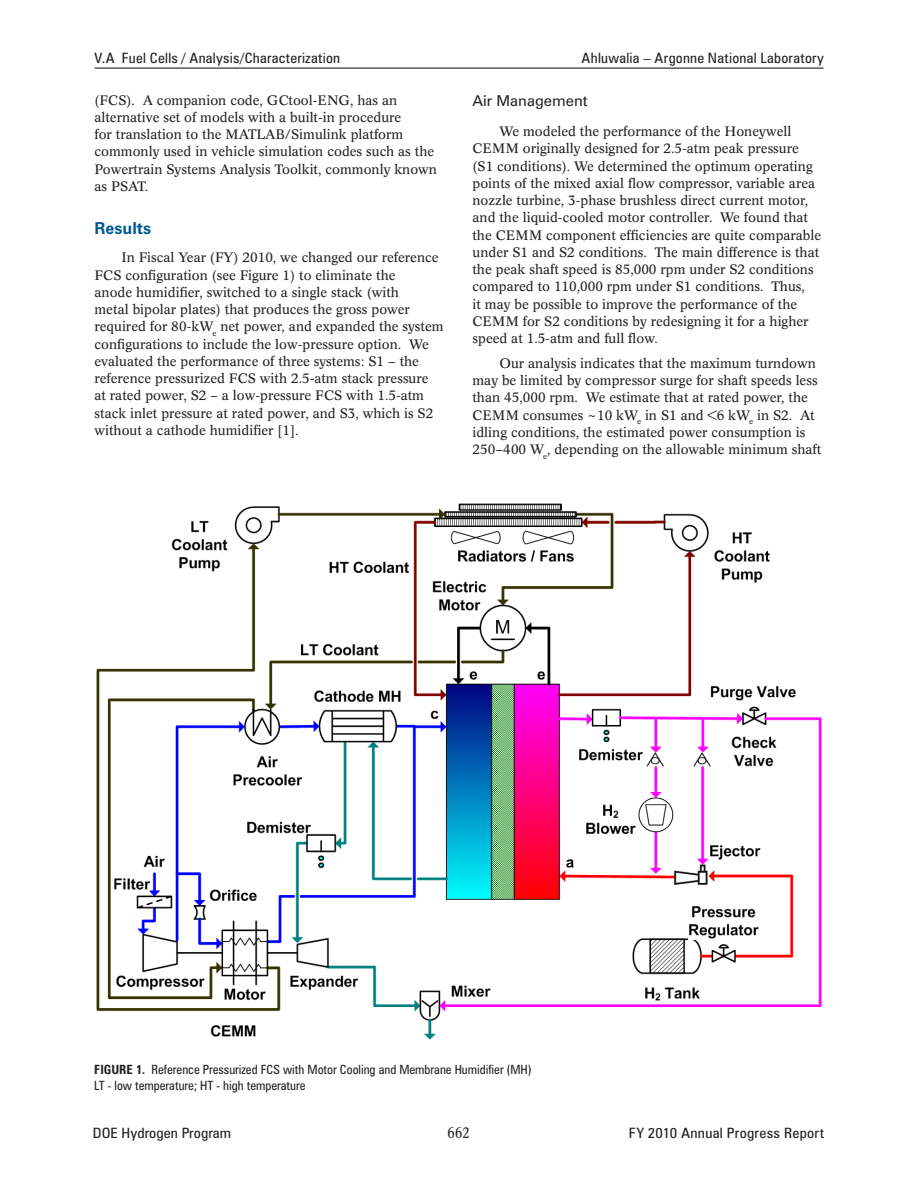
<style>
.page{position:relative;width:918px;height:1188px;background:#fff}
.page>*{position:absolute;margin:0;border:0;box-sizing:border-box;transform-origin:0 0}
._1_RptObjHead{font:700 16.5px "Zurich BT";color:#005990}
._1_Object_subHead_af{font:15px "Zurich BT";color:#231f20}
.t1{font:condensed 15px "Concorde BE";color:#231f20}
._11_Header_L{font:condensed 14.25px "Zurich BT";letter-spacing:.015em;color:#231f20;scale:1.08 1}
._11_Header_L-2{font:condensed 14.25px "Zurich BT";letter-spacing:.015em;color:#231f20;scale:1.05 1}
._11_Header_R{font:condensed 14.25px "Zurich BT";letter-spacing:.015em;color:#231f20;scale:1.05 1}
._1_Body_text{font:13.5px/17.2px "Concorde BE";color:#231f20}
._1_FigureTitle{font:condensed 12.75px "Zurich BT";color:#231f20}
.s1{font-weight:700}
</style>
<div class="page">
<hr style="left:94px;top:68px;width:730px;height:1px;background:#231f20">
<img style="left:96px;top:503px;width:726px;height:537px">
<p class="_11_Header_L-2" style="left:94px;top:49px;width:235px">V.A Fuel Cells / Analysis/Characterization</p>
<p class="_11_Header_R" style="left:582px;top:49px;width:232px">Ahluwalia – Argonne National Laboratory</p>
<p class="_1_Body_text" style="left:94px;top:91px;width:344px">(FCS). A companion code, GCtool-ENG, has an alternative set of models with a built-in procedure<br>for translation to the MATLAB/Simulink platform commonly used in vehicle simulation codes such as the Powertrain Systems Analysis Toolkit, commonly known as PSAT.</p>
<p class="_1_RptObjHead" style="left:94px;top:219px;width:58px">Results</p>
<p class="_1_Body_text" style="left:94px;top:249px;width:351px;text-indent:27px">In Fiscal Year (FY) 2010, we changed our reference FCS configuration (see Figure 1) to eliminate the<br>anode humidifier, switched to a single stack (with<br>metal bipolar plates) that produces the gross power required for 80-kW<sub>e</sub> net power, and expanded the system configurations to include the low-pressure option. We evaluated the performance of three systems: S1 – the reference pressurized FCS with 2.5-atm stack pressure<br>at rated power, S2 – a low-pressure FCS with 1.5-atm stack inlet pressure at rated power, and S3, which is S2 without a cathode humidifier [1].</p>
<p class="_1_Object_subHead_af" style="left:472px;top:92px;width:117px">Air Management</p>
<p class="_1_Body_text" style="left:472px;top:123px;width:350px;text-indent:27px">We modeled the performance of the Honeywell CEMM originally designed for 2.5-atm peak pressure (S1 conditions). We determined the optimum operating points of the mixed axial flow compressor, variable area nozzle turbine, 3-phase brushless direct current motor, and the liquid-cooled motor controller. We found that the CEMM component efficiencies are quite comparable under S1 and S2 conditions. The main difference is that the peak shaft speed is 85,000 rpm under S2 conditions compared to 110,000 rpm under S1 conditions. Thus,<br>it may be possible to improve the performance of the CEMM for S2 conditions by redesigning it for a higher speed at 1.5-atm and full flow.</p>
<p class="_1_Body_text" style="left:472px;top:355px;width:350px;text-indent:27px">Our analysis indicates that the maximum turndown may be limited by compressor surge for shaft speeds less than 45,000 rpm. We estimate that at rated power, the CEMM consumes ~10 kW<sub>e</sub> in S1 and &lt;6 kW<sub>e</sub> in S2. At idling conditions, the estimated power consumption is 250–400 W<sub>e</sub>, depending on the allowable minimum shaft</p>
<p class="_1_FigureTitle" style="left:94px;top:1062px;width:439px"><span class="s1">FIGURE 1.</span> Reference Pressurized FCS with Motor Cooling and Membrane Humidifier (MH)</p>
<p class="_1_FigureTitle" style="left:94px;top:1078px;width:213px">LT - low temperature; HT - high temperature</p>
<p class="_11_Header_L" style="left:93px;top:1124px;width:129px">DOE Hydrogen Program</p>
<p class="t1" style="left:448px;top:1124px;width:23px">662</p>
<p class="_11_Header_L" style="left:629px;top:1124px;width:182px">FY 2010 Annual Progress Report</p>
</div>
